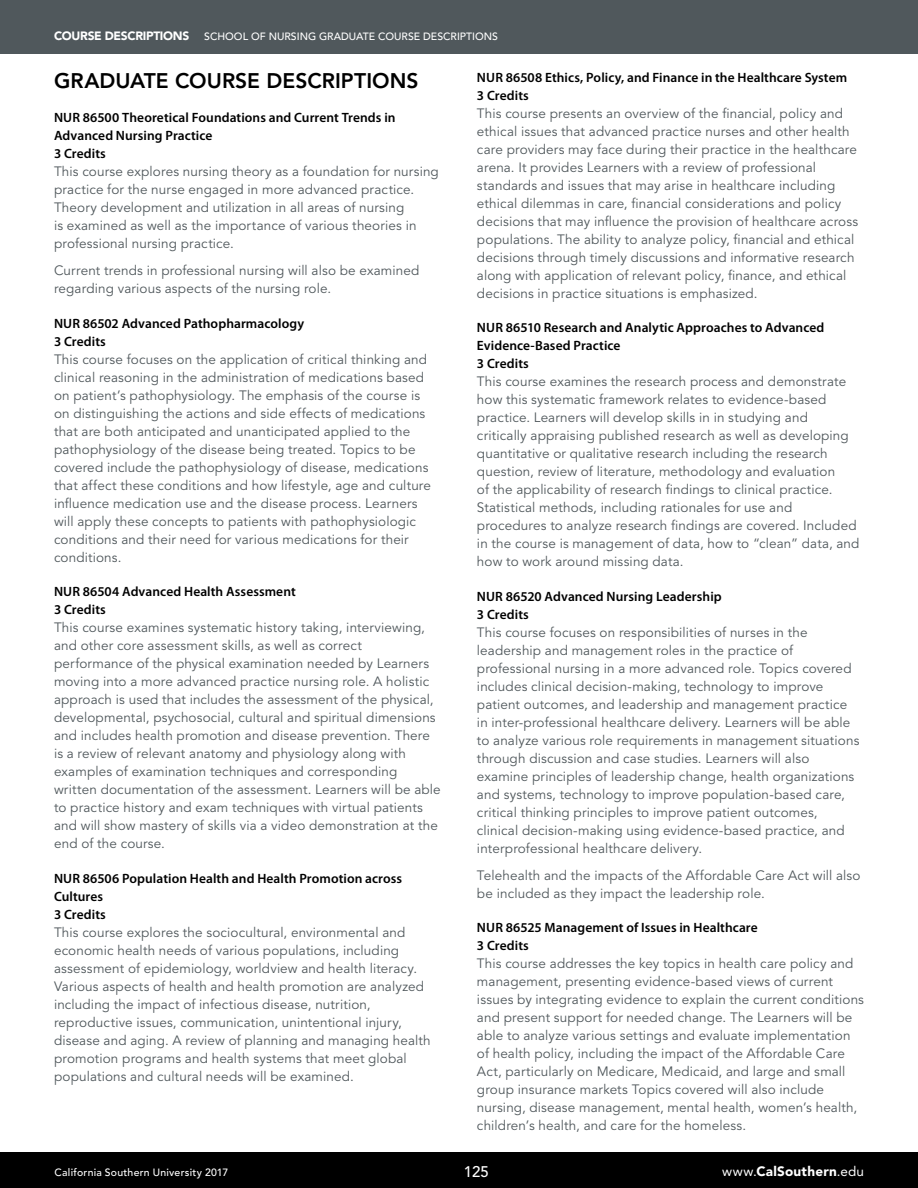
<style>
.page{position:relative;width:918px;height:1188px;background:#fff}
.page>*{position:absolute;margin:0;border:0;box-sizing:border-box;transform-origin:0 0}
.t1{font:800 21px "Avenir LT Std";color:#000}
.t2{font:500 15.3px "Avenir LT Std";color:#fff}
.t3{font:13.5px/18px "Avenir LT Std";letter-spacing:.01em;color:#50585c}
.t4{font:600 13.5px/18px "Myriad Pro";letter-spacing:.005em;color:#000}
.t5{font:900 13.5px "Avenir LT Std";letter-spacing:.015em;color:#fff}
.t6{font:900 12px "Avenir LT Std";letter-spacing:-.025em;color:#fff}
.t7{font:500 10.5px "Avenir LT Std";color:#fff}
.t8{font:500 10.5px "Avenir LT Std";letter-spacing:.025em;color:#fff}
.s1{font-weight:400}
</style>
<div class="page">
<div style="left:0;top:0;width:918px;height:54px;background:#50585c"></div>
<div style="left:0;top:1152px;width:918px;height:36px;background:#000"></div>
<p class="t6" style="left:54px;top:29px;width:137px">COURSE DESCRIPTIONS</p>
<p class="t7" style="left:204px;top:31px;width:295px">SCHOOL OF NURSING GRADUATE COURSE DESCRIPTIONS</p>
<h1 class="t1" style="left:54px;top:68px;width:366px">GRADUATE COURSE DESCRIPTIONS</h1>
<p class="t4" style="left:54px;top:109px;width:343px">NUR 86500 Theoretical Foundations and Current Trends in<br>Advanced Nursing Practice<br>3 Credits</p>
<p class="t3" style="left:54px;top:163px;width:386px">This course explores nursing theory as a foundation for nursing practice for the nurse engaged in more advanced practice.<br>Theory development and utilization in all areas of nursing<br>is examined as well as the importance of various theories in professional nursing practice.</p>
<p class="t3" style="left:54px;top:262px;width:367px">Current trends in professional nursing will also be examined regarding various aspects of the nursing role.</p>
<p class="t4" style="left:54px;top:314px;width:252px">NUR 86502 Advanced Pathopharmacology<br>3 Credits</p>
<p class="t3" style="left:54px;top:351px;width:379px">This course focuses on the application of critical thinking and clinical reasoning in the administration of medications based on patient’s pathophysiology. The emphasis of the course is on distinguishing the actions and side effects of medications that are both anticipated and unanticipated applied to the pathophysiology of the disease being treated. Topics to be covered include the pathophysiology of disease, medications that affect these conditions and how lifestyle, age and culture influence medication use and the disease process. Learners will apply these concepts to patients with pathophysiologic conditions and their need for various medications for their conditions.</p>
<p class="t4" style="left:54px;top:582px;width:243px">NUR 86504 Advanced Health Assessment<br>3 Credits</p>
<p class="t3" style="left:54px;top:619px;width:388px">This course examines systematic history taking, interviewing, and other core assessment skills, as well as correct performance of the physical examination needed by Learners moving into a more advanced practice nursing role. A holistic approach is used that includes the assessment of the physical, developmental, psychosocial, cultural and spiritual dimensions and includes health promotion and disease prevention. There is a review of relevant anatomy and physiology along with examples of examination techniques and corresponding written documentation of the assessment. Learners will be able to practice history and exam techniques with virtual patients and will show mastery of skills via a video demonstration at the end of the course.</p>
<p class="t4" style="left:54px;top:869px;width:350px">NUR 86506 Population Health and Health Promotion across<br>Cultures<br>3 Credits</p>
<p class="t3" style="left:54px;top:923px;width:378px">This course explores the sociocultural, environmental and economic health needs of various populations, including assessment of epidemiology, worldview and health literacy.<br>Various aspects of health and health promotion are analyzed including the impact of infectious disease, nutrition, reproductive issues, communication, unintentional injury, disease and aging. A review of planning and managing health promotion programs and health systems that meet global populations and cultural needs will be examined.</p>
<p class="t4" style="left:477px;top:68px;width:372px">NUR 86508 Ethics, Policy, and Finance in the Healthcare System<br>3 Credits</p>
<p class="t3" style="left:477px;top:105px;width:383px">This course presents an overview of the financial, policy and ethical issues that advanced practice nurses and other health care providers may face during their practice in the healthcare arena. It provides Learners with a review of professional standards and issues that may arise in healthcare including ethical dilemmas in care, financial considerations and policy decisions that may influence the provision of healthcare across populations. The ability to analyze policy, financial and ethical decisions through timely discussions and informative research along with application of relevant policy, finance, and ethical decisions in practice situations is emphasized.</p>
<p class="t4" style="left:477px;top:319px;width:349px">NUR 86510 Research and Analytic Approaches to Advanced<br>Evidence-Based Practice<br>3 Credits</p>
<p class="t3" style="left:477px;top:373px;width:384px">This course examines the research process and demonstrate how this systematic framework relates to evidence-based practice. Learners will develop skills in in studying and critically appraising published research as well as developing quantitative or qualitative research including the research question, review of literature, methodology and evaluation<br>of the applicability of research findings to clinical practice.<br>Statistical methods, including rationales for use and procedures to analyze research findings are covered. Included in the course is management of data, how to “clean” data, and how to work around missing data.</p>
<p class="t4" style="left:477px;top:587px;width:246px">NUR 86520 Advanced Nursing Leadership<br>3 Credits</p>
<p class="t3" style="left:477px;top:624px;width:384px">This course focuses on responsibilities of nurses in the leadership and management roles in the practice of professional nursing in a more advanced role. Topics covered includes clinical decision-making, technology to improve patient outcomes, and leadership and management practice in inter-professional healthcare delivery. Learners will be able to analyze various role requirements in management situations through discussion and case studies. Learners will also examine principles of leadership change, health organizations and systems, technology to improve population-based care, critical thinking principles to improve patient outcomes, clinical decision-making using evidence-based practice, and interprofessional healthcare delivery.</p>
<p class="t3" style="left:477px;top:867px;width:385px">Telehealth and the impacts of the Affordable Care Act will also be included as they impact the leadership role.</p>
<p class="t4" style="left:477px;top:918px;width:282px">NUR 86525 Management of Issues in Healthcare<br>3 Credits</p>
<p class="t3" style="left:477px;top:955px;width:389px">This course addresses the key topics in health care policy and management, presenting evidence-based views of current issues by integrating evidence to explain the current conditions and present support for needed change. The Learners will be able to analyze various settings and evaluate implementation of health policy, including the impact of the Affordable Care Act, particularly on Medicare, Medicaid, and large and small group insurance markets Topics covered will also include nursing, disease management, mental health, women’s health, children’s health, and care for the homeless.</p>
<p class="t8" style="left:54px;top:1166px;width:175px">California Southern University 2017</p>
<p class="t2" style="left:464px;top:1163px;width:27px">125</p>
<p class="t5" style="left:722px;top:1163px;width:143px"><span class="s1">www.</span>CalSouthern<span class="s1">.edu</span></p>
</div>
